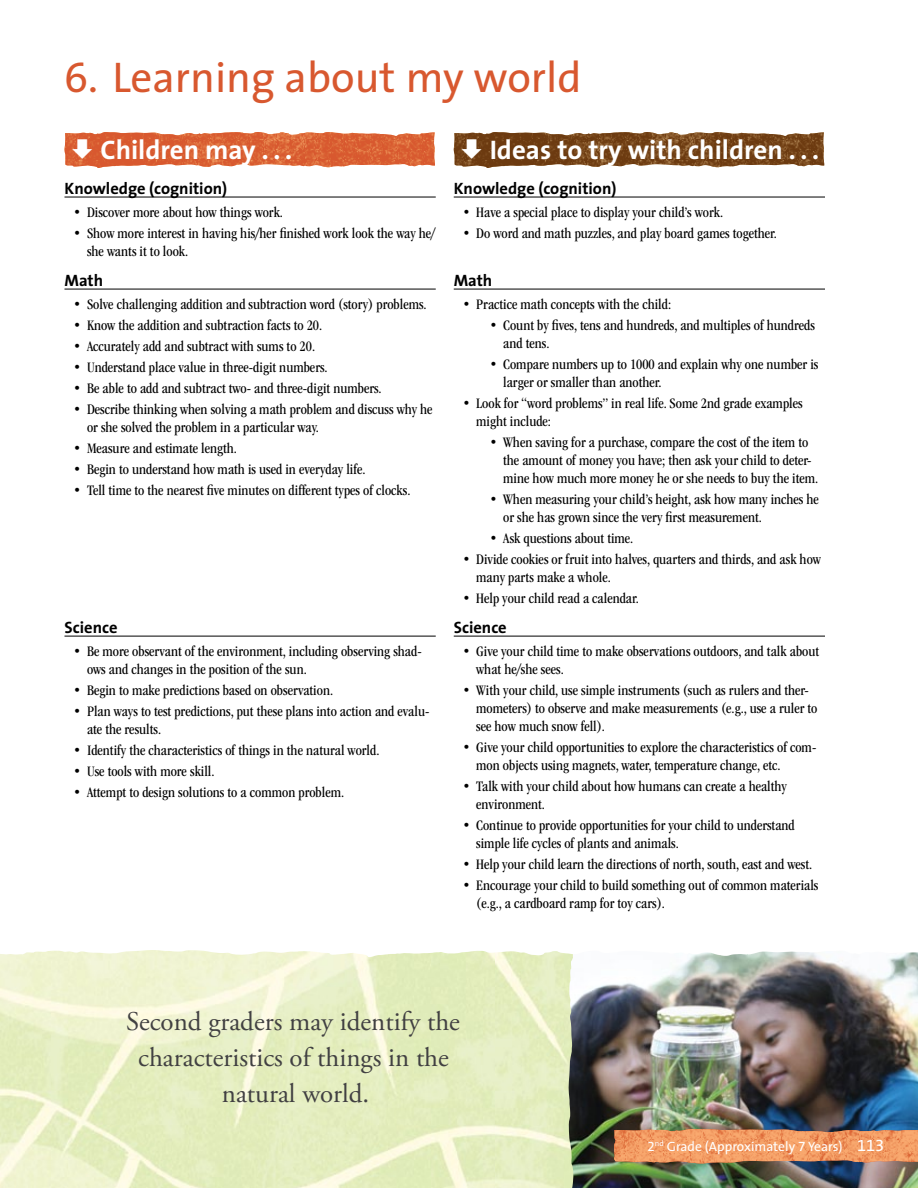
<style>
.page{position:relative;width:918px;height:1188px;background:#fff}
.page>*{position:absolute;margin:0;border:0;box-sizing:border-box;transform-origin:0 0}
.t1{font:43.2px "The Sans";color:#d8582f}
.t2{font:27px/36px "Adobe Garamond Pro";color:#414042;text-align:center}
.t3{font:700 27px "The Sans";color:#fff}
.t4{font:700 16.5px "The Sans";color:#000}
.t5{font:condensed 15px/18px "ITC Garamond Std";color:#000}
.t6{font:13.5px "The Sans";color:#fff}
.s1{font-family:"The Sans Expert"}
.s2{font-family:"The Sans Expert";font-size:16.5px}
</style>
<div class="page">
<hr style="left:64px;top:197px;width:372px;height:1px;background:#000">
<hr style="left:454px;top:197px;width:371px;height:1px;background:#000">
<hr style="left:64px;top:289px;width:372px;height:1px;background:#000">
<hr style="left:454px;top:289px;width:371px;height:1px;background:#000">
<hr style="left:64px;top:636px;width:372px;height:1px;background:#000">
<hr style="left:454px;top:636px;width:371px;height:1px;background:#000">
<img style="left:0;top:957px;width:569px;height:231px">
<img style="left:569px;top:957px;width:349px;height:231px">
<svg style="left:0;top:950px;width:918px;height:7px"></svg>
<img style="left:614px;top:1129px;width:304px;height:35px">
<svg style="left:64px;top:132px;width:371px;height:36px;background:#de724a"></svg>
<svg style="left:454px;top:132px;width:370px;height:36px;background:#845831"></svg>
<h1 class="t1" style="left:64px;top:42px;width:519px"><span class="s1">6.</span> Learning about my world</h1>
<h2 class="t3" style="left:100px;top:127px;width:193px">Children may . . .</h2>
<h2 class="t3" style="left:490px;top:127px;width:331px">Ideas to try with children . . .</h2>
<p class="t4" style="left:64px;top:174px;width:164px">Knowledge (cognition)</p>
<p class="t5" style="left:74px;top:204px;width:211px">• Discover more about how things work.</p>
<p class="t5" style="left:87px;top:225px;width:350px;text-indent:-14px">• Show more interest in having his/her finished work look the way he/ she wants it to look.</p>
<p class="t4" style="left:454px;top:174px;width:164px">Knowledge (cognition)</p>
<p class="t5" style="left:463px;top:204px;width:262px">• Have a special place to display your child’s work.</p>
<p class="t5" style="left:463px;top:225px;width:316px">• Do word and math puzzles, and play board games together.</p>
<p class="t4" style="left:64px;top:266px;width:40px">Math</p>
<p class="t5" style="left:74px;top:296px;width:355px">• Solve challenging addition and subtraction word (story) problems.</p>
<p class="t5" style="left:74px;top:317px;width:250px">• Know the addition and subtraction facts to 20.</p>
<p class="t5" style="left:74px;top:338px;width:243px">• Accurately add and subtract with sums to 20.</p>
<p class="t5" style="left:74px;top:359px;width:256px">• Understand place value in three-digit numbers.</p>
<p class="t5" style="left:74px;top:380px;width:310px">• Be able to add and subtract two- and three-digit numbers.</p>
<p class="t5" style="left:87px;top:401px;width:347px;text-indent:-14px">• Describe thinking when solving a math problem and discuss why he or she solved the problem in a particular way.</p>
<p class="t5" style="left:74px;top:440px;width:165px">• Measure and estimate length.</p>
<p class="t5" style="left:74px;top:461px;width:293px">• Begin to understand how math is used in everyday life.</p>
<p class="t5" style="left:74px;top:482px;width:338px">• Tell time to the nearest five minutes on different types of clocks.</p>
<p class="t4" style="left:64px;top:613px;width:55px">Science</p>
<p class="t5" style="left:87px;top:643px;width:336px;text-indent:-14px">• Be more observant of the environment, including observing shad&shy;ows and changes in the position of the sun.</p>
<p class="t5" style="left:74px;top:682px;width:261px">• Begin to make predictions based on observation.</p>
<p class="t5" style="left:87px;top:703px;width:344px;text-indent:-14px">• Plan ways to test predictions, put these plans into action and evalu&shy;ate the results.</p>
<p class="t5" style="left:74px;top:742px;width:307px">• Identify the characteristics of things in the natural world.</p>
<p class="t5" style="left:74px;top:763px;width:142px">• Use tools with more skill.</p>
<p class="t5" style="left:74px;top:784px;width:272px">• Attempt to design solutions to a common problem.</p>
<p class="t4" style="left:454px;top:266px;width:40px">Math</p>
<p class="t5" style="left:463px;top:296px;width:210px">• Practice math concepts with the child:</p>
<p class="t5" style="left:503px;top:317px;width:313px;text-indent:-14px">• Count by fives, tens and hundreds, and multiples of hundreds and tens.</p>
<p class="t5" style="left:503px;top:356px;width:317px;text-indent:-14px">• Compare numbers up to 1000 and explain why one number is larger or smaller than another.</p>
<p class="t5" style="left:476px;top:395px;width:328px;text-indent:-14px">• Look for “word problems” in real life. Some 2nd grade examples might include:</p>
<p class="t5" style="left:503px;top:434px;width:316px;text-indent:-14px">• When saving for a purchase, compare the cost of the item to the amount of money you have; then ask your child to deter&shy;mine how much more money he or she needs to buy the item.</p>
<p class="t5" style="left:503px;top:491px;width:317px;text-indent:-14px">• When measuring your child’s height, ask how many inches he or she has grown since the very first measurement.</p>
<p class="t5" style="left:490px;top:530px;width:145px">• Ask questions about time.</p>
<p class="t5" style="left:476px;top:551px;width:346px;text-indent:-14px">• Divide cookies or fruit into halves, quarters and thirds, and ask how many parts make a whole.</p>
<p class="t5" style="left:463px;top:590px;width:178px">• Help your child read a calendar.</p>
<p class="t4" style="left:454px;top:613px;width:55px">Science</p>
<p class="t5" style="left:476px;top:643px;width:344px;text-indent:-14px">• Give your child time to make observations outdoors, and talk about what he/she sees.</p>
<p class="t5" style="left:476px;top:682px;width:343px;text-indent:-14px">• With your child, use simple instruments (such as rulers and ther&shy;mometers) to observe and make measurements (e.g., use a ruler to see how much snow fell).</p>
<p class="t5" style="left:476px;top:739px;width:342px;text-indent:-14px">• Give your child opportunities to explore the characteristics of com&shy;mon objects using magnets, water, temperature change, etc.</p>
<p class="t5" style="left:476px;top:778px;width:312px;text-indent:-14px">• Talk with your child about how humans can create a healthy environment.</p>
<p class="t5" style="left:476px;top:817px;width:320px;text-indent:-14px">• Continue to provide opportunities for your child to understand simple life cycles of plants and animals.</p>
<p class="t5" style="left:463px;top:856px;width:351px">• Help your child learn the directions of north, south, east and west.</p>
<p class="t5" style="left:476px;top:877px;width:344px;text-indent:-14px">• Encourage your child to build something out of common materials (e.g., a cardboard ramp for toy cars).</p>
<h2 class="t2" style="left:126px;top:1004px;width:335px">Second graders may identify the characteristics of things in the natural world.</h2>
<p class="t6" style="left:648px;top:1135px;width:238px"><span class="s1">2</span><sup>nd</sup> Grade (Approximately <span class="s1">7</span> Years) <span class="s2">113</span></p>
</div>
